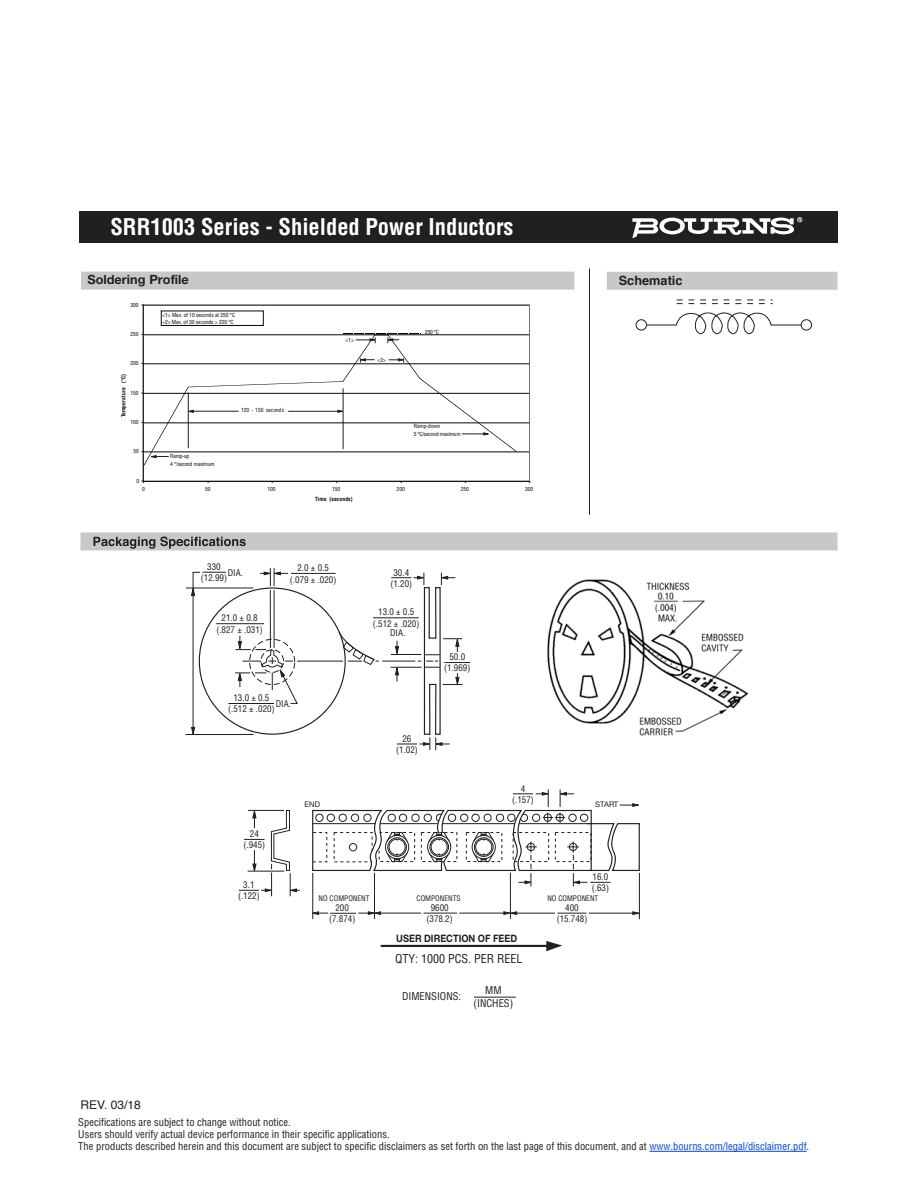
<style>
.page{position:relative;width:918px;height:1188px;background:#fff}
.page>*{position:absolute;margin:0;border:0;box-sizing:border-box;transform-origin:0 0}
.t1{font:700 condensed 22.5px "Helvetica";color:#fff}
.t2{font:700 12.75px "Helvetica Neue";color:#20201f}
.t3{font:700 12.75px "Helvetica";color:#20201f}
.t4{font:condensed 12px "Helvetica";color:#20201f}
.t5{font:12px "Helvetica";color:#20201f}
.t6{font:condensed 10.5px/12px "Helvetica";color:#20201f;text-align:center}
.t7{font:700 10.2px "Helvetica Neue";color:#20201f;scale:.9 1}
.t8{font:condensed 9px/11.2px "Helvetica";color:#20201f;text-align:center}
.t9{font:7.65px "Helvetica Neue";color:#20201f}
.t10{font:condensed 7.5px "Helvetica";color:#20201f}
.t11{font:condensed 5.55px/7.5px "Helvetica";letter-spacing:-.015em;color:#0c0704}
.t12{font:700 condensed 5.55px "Helvetica";letter-spacing:.025em;color:#0c0704}
.s1{color:#0042f4}
</style>
<div class="page">
<div style="left:79px;top:212px;width:759px;height:31px;background:#20201f"></div>
<svg style="left:632px;top:217px;width:170px;height:21px"></svg>
<div style="left:80px;top:532px;width:758px;height:18px;background:#c8c8c8"></div>
<svg style="left:93px;top:537px;width:153px;height:12px"></svg>
<hr style="left:474px;top:997px;width:42px;height:1px;background:#20201f">
<hr style="left:381px;top:945px;width:169px;height:2px;background:#20201f">
<svg style="left:546px;top:941px;width:15px;height:10px"></svg>
<hr style="left:313px;top:873px;width:1px;height:46px;background:#20201f">
<hr style="left:374px;top:873px;width:1px;height:46px;background:#20201f">
<hr style="left:459px;top:913px;width:47px;height:1px;background:#20201f">
<hr style="left:510px;top:873px;width:1px;height:46px;background:#20201f">
<svg style="left:312px;top:911px;width:69px;height:4px"></svg>
<hr style="left:379px;top:913px;width:42px;height:1px;background:#20201f">
<hr style="left:424px;top:913px;width:33px;height:1px;background:#20201f">
<svg style="left:632px;top:911px;width:7px;height:4px"></svg>
<hr style="left:589px;top:913px;width:46px;height:1px;background:#20201f">
<hr style="left:639px;top:873px;width:1px;height:46px;background:#20201f">
<svg style="left:503px;top:911px;width:14px;height:4px"></svg>
<hr style="left:516px;top:913px;width:39px;height:1px;background:#20201f">
<hr style="left:557px;top:913px;width:30px;height:1px;background:#20201f">
<svg style="left:239px;top:809px;width:61px;height:87px"></svg>
<svg style="left:312px;top:790px;width:328px;height:96px"></svg>
<hr style="left:270px;top:590px;width:1px;height:58px;background:#20201f">
<hr style="left:274px;top:591px;width:1px;height:57px;background:#20201f">
<svg style="left:260px;top:568px;width:28px;height:18px"></svg>
<hr style="left:291px;top:573px;width:45px;height:1px;background:#20201f">
<hr style="left:186px;top:588px;width:67px;height:1px;background:#20201f">
<hr style="left:185px;top:734px;width:69px;height:1px;background:#20201f">
<svg style="left:191px;top:572px;width:35px;height:162px"></svg>
<hr style="left:228px;top:703px;width:46px;height:1px;background:#20201f">
<hr style="left:373px;top:617px;width:46px;height:1px;background:#20201f">
<svg style="left:235px;top:636px;width:63px;height:68px"></svg>
<hr style="left:216px;top:623px;width:48px;height:1px;background:#20201f">
<hr style="left:297px;top:661px;width:46px;height:1px;background:#20201f">
<svg style="left:338px;top:631px;width:41px;height:35px"></svg>
<hr style="left:382px;top:661px;width:33px;height:1px;background:#20201f">
<svg style="left:391px;top:573px;width:79px;height:177px"></svg>
<div style="left:81px;top:272px;width:493px;height:18px;background:#c8c8c8"></div>
<hr style="left:144px;top:452px;width:386px;height:1px;background:#0c0704">
<hr style="left:144px;top:423px;width:386px;height:1px;background:#0c0704">
<hr style="left:144px;top:393px;width:386px;height:1px;background:#0c0704">
<hr style="left:144px;top:364px;width:386px;height:1px;background:#0c0704">
<hr style="left:144px;top:335px;width:386px;height:1px;background:#0c0704">
<hr style="left:143px;top:305px;width:387px;height:1px;background:#757271">
<hr style="left:529px;top:305px;width:1px;height:176px;background:#757271">
<hr style="left:143px;top:305px;width:1px;height:176px;background:#0c0704">
<hr style="left:144px;top:481px;width:386px;height:1px;background:#0c0704">
<div style="left:161px;top:311px;width:102px;height:15px;border:1px solid #0c0704"></div>
<svg style="left:142px;top:334px;width:375px;height:133px"></svg>
<div style="left:607px;top:272px;width:231px;height:18px;background:#c8c8c8"></div>
<div style="left:636px;top:319px;width:11px;height:11px;border:1px solid #20201f;border-radius:50%"></div>
<div style="left:801px;top:319px;width:11px;height:11px;border:1px solid #20201f;border-radius:50%"></div>
<svg style="left:646px;top:299px;width:156px;height:36px"></svg>
<hr style="left:589px;top:268px;width:1px;height:247px;background:#20201f">
<img style="left:547px;top:579px;width:202px;height:157px">
<hr style="left:649px;top:1151px;width:158px;height:1px;background:#0042f4">
<h1 class="t1" style="left:110px;top:218px;width:405px">SRR1003 Series - Shielded Power Inductors</h1>
<p class="t2" style="left:87px;top:275px;width:103px">Soldering Profile</p>
<p class="t11" style="left:131px;top:301px;width:10px">300</p>
<p class="t11" style="left:131px;top:331px;width:10px">250</p>
<p class="t11" style="left:131px;top:360px;width:10px">200</p>
<p class="t12" style="left:121px;top:417px;width:45px;rotate:-90deg">Temperature (°C)</p>
<p class="t11" style="left:131px;top:389px;width:10px">150</p>
<p class="t11" style="left:131px;top:419px;width:10px">100</p>
<p class="t11" style="left:134px;top:448px;width:7px">50</p>
<p class="t11" style="left:137px;top:478px;width:4px">0</p>
<p class="t11" style="left:163px;top:312px;width:74px">&lt;1&gt; Max. of 10 seconds at 250 °C</p>
<p class="t11" style="left:163px;top:318px;width:73px">&lt;2&gt; Max. of 30 seconds &gt; 220 °C</p>
<p class="t11" style="left:170px;top:453px;width:46px">Ramp-up<br>4 °/second maximum</p>
<p class="t11" style="left:241px;top:407px;width:45px">120 - 150 seconds</p>
<p class="t11" style="left:346px;top:336px;width:10px">&lt;1&gt;</p>
<p class="t11" style="left:378px;top:356px;width:10px">&lt;2&gt;</p>
<p class="t11" style="left:425px;top:329px;width:15px">250 °C</p>
<p class="t11" style="left:414px;top:423px;width:49px">Ramp-down<br>5 °C/second maximum</p>
<p class="t11" style="left:142px;top:486px;width:4px">0</p>
<p class="t11" style="left:205px;top:486px;width:7px">50</p>
<p class="t11" style="left:268px;top:486px;width:10px">100</p>
<p class="t11" style="left:332px;top:486px;width:10px">150</p>
<p class="t11" style="left:397px;top:486px;width:10px">200</p>
<p class="t11" style="left:461px;top:486px;width:10px">250</p>
<p class="t11" style="left:525px;top:486px;width:10px">300</p>
<p class="t12" style="left:315px;top:497px;width:39px">Time (seconds)</p>
<p class="t8" style="left:201px;top:562px;width:28px">330 (12.99)</p>
<p class="t8" style="left:228px;top:568px;width:17px">DIA.</p>
<p class="t8" style="left:216px;top:613px;width:48px">21.0 ± 0.8 (.827 ± .031)</p>
<p class="t8" style="left:290px;top:563px;width:48px">2.0 ± 0.5 (.079 ± .020)</p>
<p class="t8" style="left:228px;top:693px;width:48px">13.0 ± 0.5 (.512 ± .020)</p>
<p class="t8" style="left:276px;top:699px;width:17px">DIA.</p>
<p class="t8" style="left:244px;top:829px;width:23px">24 (.945)</p>
<p class="t9" style="left:305px;top:800px;width:17px">END</p>
<p class="t8" style="left:390px;top:567px;width:23px">30.4 (1.20)</p>
<p class="t8" style="left:373px;top:607px;width:48px">13.0 ± 0.5 (.512 ± .020)</p>
<p class="t8" style="left:390px;top:628px;width:17px">DIA.</p>
<p class="t8" style="left:396px;top:734px;width:23px">26 (1.02)</p>
<p class="t8" style="left:444px;top:652px;width:28px">50.0 (1.969)</p>
<p class="t8" style="left:512px;top:784px;width:23px">4 (.157)</p>
<p class="t3" style="left:619px;top:275px;width:65px">Schematic</p>
<p class="t9" style="left:595px;top:800px;width:25px">START</p>
<p class="t5" style="left:80px;top:1099px;width:62px">REV. 03/18</p>
<p class="t8" style="left:238px;top:880px;width:23px">3.1 (.122)</p>
<p class="t8" style="left:592px;top:872px;width:19px;text-align:left">16.0 (.63)</p>
<p class="t10" style="left:319px;top:896px;width:53px">NO COMPONENT</p>
<p class="t10" style="left:547px;top:896px;width:53px">NO COMPONENT</p>
<p class="t10" style="left:417px;top:896px;width:46px">COMPONENTS</p>
<p class="t8" style="left:427px;top:903px;width:28px">9600 (378.2)</p>
<p class="t8" style="left:557px;top:903px;width:32px">400 (15.748)</p>
<p class="t8" style="left:329px;top:903px;width:28px">200 (7.874)</p>
<p class="t7" style="left:396px;top:934px;width:136px">USER DIRECTION OF FEED</p>
<p class="t4" style="left:395px;top:954px;width:129px">QTY: 1000 PCS. PER REEL</p>
<p class="t6" style="left:402px;top:991px;width:61px">DIMENSIONS:</p>
<p class="t6" style="left:474px;top:985px;width:41px;line-height:12.6px">MM (INCHES)</p>
<p class="t6" style="left:78px;top:1117px;width:732px;text-align:left">Specifications are subject to change without notice.<br>Users should verify actual device performance in their specific applications.<br>The products described herein and this document are subject to specific disclaimers as set forth on the last page of this document, and at <span class="s1">www.bourns.com/legal/disclaimer.pdf</span>.</p>
</div>
